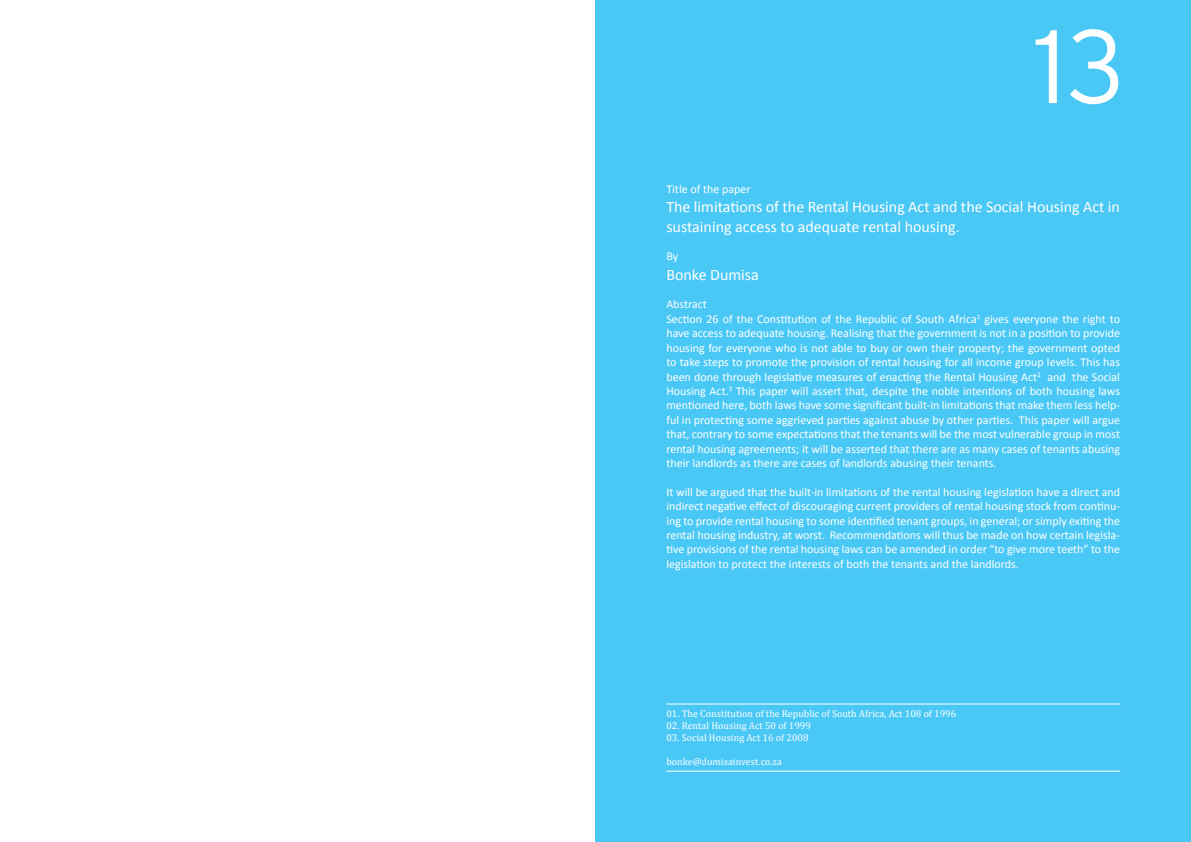
<style>
.page{position:relative;width:1191px;height:842px;background:#fff}
.page>*{position:absolute;margin:0;border:0;box-sizing:border-box;transform-origin:0 0}
.t1{font:300 104px "Interstate";color:#fff}
.t2{font:16px/19.2px "Calibri";color:#fff}
.t3{font:12px/14.4px "Calibri";color:#fff}
.t4{font:10px "Cambria";color:#fff}
</style>
<div class="page">
<div style="left:595px;top:0;width:596px;height:842px;background:#4ac8f5"></div>
<hr style="left:666px;top:704px;width:454px;height:1px;background:#fff">
<hr style="left:666px;top:771px;width:454px;height:1px;background:#fff">
<h1 class="t1" style="left:1034px;top:28px;width:92px">13</h1>
<p class="t3" style="left:666px;top:182px;width:86px">Title of the paper</p>
<h2 class="t2" style="left:666px;top:197px;width:455px">The limitations of the Rental Housing Act and the Social Housing Act in sustaining access to adequate rental housing.</h2>
<p class="t3" style="left:666px;top:249px;width:13px">By</p>
<h2 class="t2" style="left:666px;top:265px;width:94px">Bonke Dumisa</h2>
<p class="t3" style="left:666px;top:297px;width:455px">Abstract<br>Section 26 of the Constitution of the Republic of South Africa<sup>1</sup> gives everyone the right to have access to adequate housing. Realising that the government is not in a position to provide housing for everyone who is not able to buy or own their property; the government opted to take steps to promote the provision of rental housing for all income group levels. This has been done through legislative measures of enacting the Rental Housing Act<sup>2</sup> and the Social Housing Act.<sup>3</sup> This paper will assert that, despite the noble intentions of both housing laws mentioned here, both laws have some significant built-in limitations that make them less help&shy;ful in protecting some aggrieved parties against abuse by other parties. This paper will argue that, contrary to some expectations that the tenants will be the most vulnerable group in most rental housing agreements; it will be asserted that there are as many cases of tenants abusing their landlords as there are cases of landlords abusing their tenants.</p>
<p class="t3" style="left:666px;top:484px;width:455px;text-align:justify">It will be argued that the built-in limitations of the rental housing legislation have a direct and indirect negative effect of discouraging current providers of rental housing stock from continu&shy;ing to provide rental housing to some identified tenant groups, in general; or simply exiting the rental housing industry, at worst. Recommendations will thus be made on how certain legisla&shy;tive provisions of the rental housing laws can be amended in order “to give more teeth” to the legislation to protect the interests of both the tenants and the landlords.</p>
<p class="t4" style="left:666px;top:708px;width:291px">01. The Constitution of the Republic of South Africa, Act 108 of 1996</p>
<p class="t4" style="left:666px;top:720px;width:146px">02. Rental Housing Act 50 of 1999</p>
<p class="t4" style="left:666px;top:732px;width:144px">03. Social Housing Act 16 of 2008</p>
<p class="t4" style="left:666px;top:756px;width:117px">bonke@dumisainvest.co.za</p>
</div>
